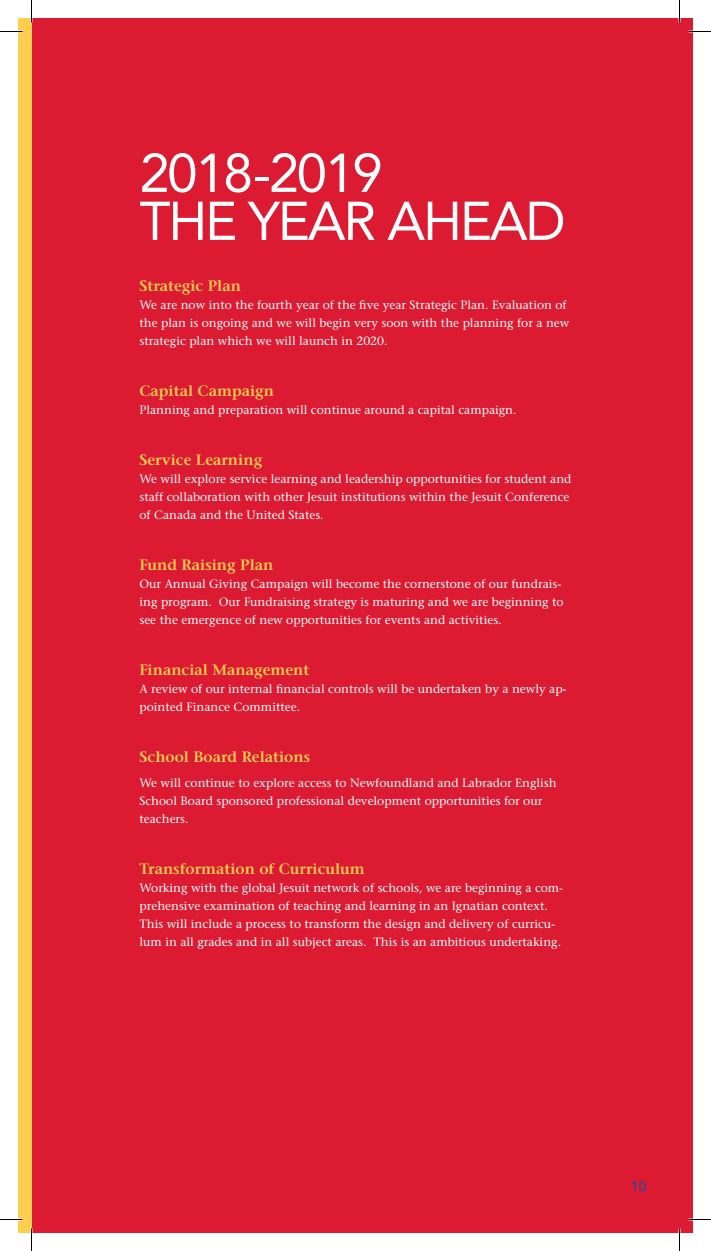
<style>
.page{position:relative;width:711px;height:1251px;background:#fff}
.page>*{position:absolute;margin:0;border:0;box-sizing:border-box;transform-origin:0 0}
.t1{font:54px/48px "Avenir LT Std";letter-spacing:-.04em;color:#fff}
.t2{font:600 15px "Stone Serif";color:#fece51}
.t3{font:13.5px "Avenir LT Std";color:#0154a6}
.t4{font:12px/18px "Stone Serif";color:#fff}
</style>
<div class="page">
<div style="left:32px;top:18px;width:661px;height:1215px;background:#dc1a32"></div>
<div style="left:18px;top:18px;width:14px;height:1215px;background:#fece51"></div>
<svg style="left:0;top:31px;width:22px;height:1px"></svg>
<svg style="left:688px;top:31px;width:23px;height:1px"></svg>
<svg style="left:0;top:1219px;width:22px;height:1px"></svg>
<svg style="left:688px;top:1219px;width:23px;height:1px"></svg>
<svg style="left:31px;top:0;width:1px;height:22px"></svg>
<svg style="left:31px;top:1228px;width:1px;height:23px"></svg>
<svg style="left:679px;top:0;width:1px;height:22px"></svg>
<svg style="left:679px;top:1228px;width:1px;height:23px"></svg>
<h1 class="t1" style="left:140px;top:150px;width:428px">2018-2019<br>THE YEAR AHEAD</h1>
<p class="t2" style="left:140px;top:276px;width:103px">Strategic Plan</p>
<p class="t4" style="left:140px;top:296px;width:431px">We are now into the fourth year of the five year Strategic Plan. Evaluation of the plan is ongoing and we will begin very soon with the planning for a new strategic plan which we will launch in 2020.</p>
<p class="t2" style="left:140px;top:381px;width:136px">Capital Campaign</p>
<p class="t4" style="left:140px;top:401px;width:379px">Planning and preparation will continue around a capital campaign.</p>
<p class="t2" style="left:140px;top:450px;width:124px">Service Learning</p>
<p class="t4" style="left:140px;top:470px;width:434px">We will explore service learning and leadership opportunities for student and staff collaboration with other Jesuit institutions within the Jesuit Conference of Canada and the United States.</p>
<p class="t2" style="left:140px;top:555px;width:136px">Fund Raising Plan</p>
<p class="t4" style="left:140px;top:575px;width:426px">Our Annual Giving Campaign will become the cornerstone of our fundrais&shy;ing program. Our Fundraising strategy is maturing and we are beginning to see the emergence of new opportunities for events and activities.</p>
<p class="t2" style="left:140px;top:660px;width:171px">Financial Management</p>
<p class="t4" style="left:140px;top:680px;width:429px">A review of our internal financial controls will be undertaken by a newly ap&shy;pointed Finance Committee.</p>
<p class="t2" style="left:140px;top:747px;width:172px">School Board Relations</p>
<p class="t4" style="left:140px;top:773px;width:419px">We will continue to explore access to Newfoundland and Labrador English<br>School Board sponsored professional development opportunities for our teachers.</p>
<p class="t2" style="left:140px;top:859px;width:227px">Transformation of Curriculum</p>
<p class="t4" style="left:140px;top:878px;width:425px">Working with the global Jesuit network of schools, we are beginning a com&shy;prehensive examination of teaching and learning in an Ignatian context.<br>This will include a process to transform the design and delivery of curricu&shy;lum in all grades and in all subject areas. This is an ambitious undertaking.</p>
<p class="t3" style="left:631px;top:1178px;width:17px">10</p>
</div>
